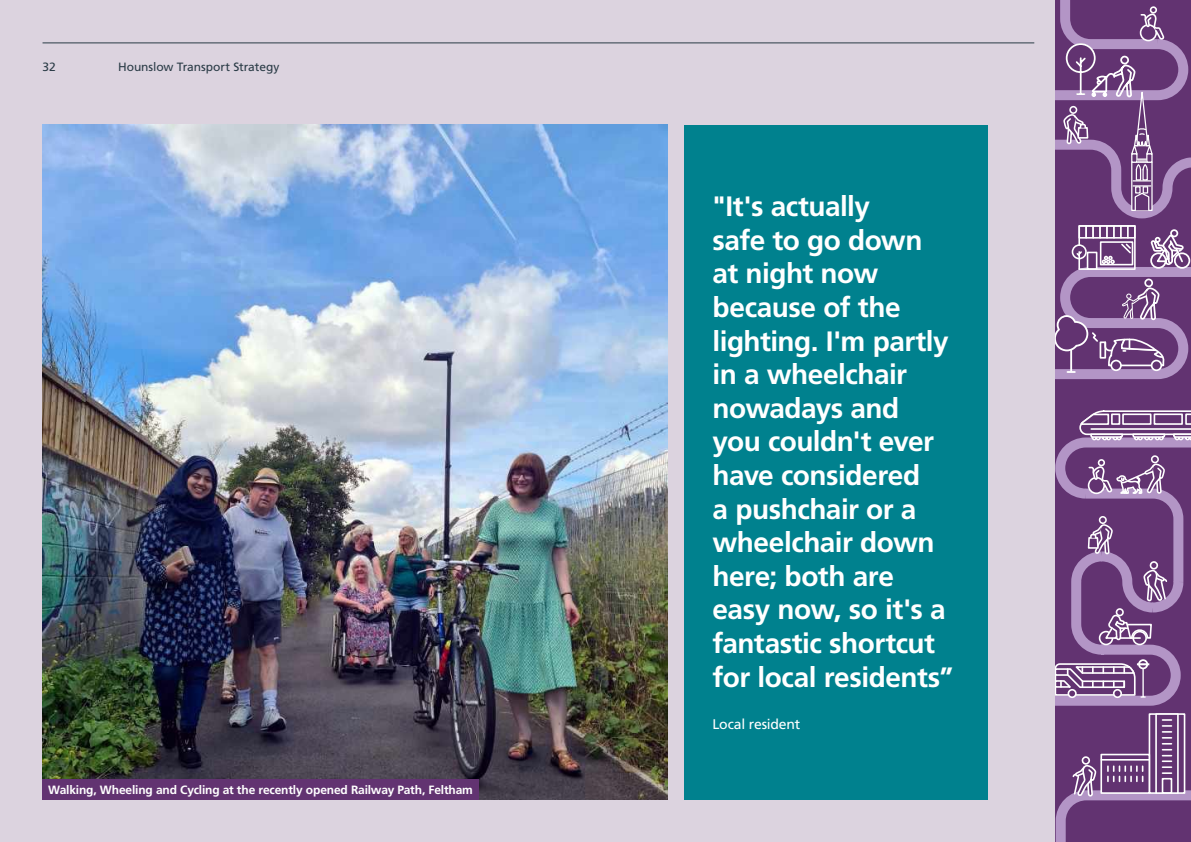
<style>
.page{position:relative;width:1191px;height:842px;background:#fff}
.page>*{position:absolute;margin:0;border:0;box-sizing:border-box;transform-origin:0 0}
.Hounslow_body{font:700 28px/33.6px "Frutiger LT Std";letter-spacing:-.02em;color:#fff}
.Hounslow_body-2{font:14px "Frutiger LT Std";letter-spacing:-.02em;color:#fff}
.Captions{font:700 12px "Frutiger LT Std";letter-spacing:-.015em;color:#fff}
.t1{font:12px "Frutiger LT Std";letter-spacing:-.005em;color:#2a3b46}
</style>
<div class="page">
<svg style="left:1054px;top:0;width:137px;height:842px;background:#744983"></svg>
<svg style="left:1054px;top:659px;width:95px;height:39px;background:#93739e"></svg>
<svg style="left:1087px;top:515px;width:27px;height:40px"></svg>
<svg style="left:1087px;top:454px;width:79px;height:46px;background:#8b6798"></svg>
<svg style="left:1142px;top:560px;width:26px;height:42px"></svg>
<svg style="left:1071px;top:755px;width:26px;height:42px"></svg>
<div style="left:1071px;top:244px;width:15px;height:15px;border:2px solid #fff;border-radius:50%"></div>
<svg style="left:1131px;top:171px;width:21px;height:40px"></svg>
<svg style="left:1135px;top:171px;width:6px;height:9px"></svg>
<svg style="left:1142px;top:171px;width:5px;height:9px"></svg>
<svg style="left:1062px;top:5px;width:103px;height:166px;background:#7c548b"></svg>
<svg style="left:1133px;top:180px;width:17px;height:32px"></svg>
<svg style="left:1135px;top:186px;width:5px;height:8px"></svg>
<svg style="left:1142px;top:186px;width:6px;height:8px"></svg>
<svg style="left:1054px;top:277px;width:111px;height:96px;background:#80598e"></svg>
<svg style="left:1075px;top:224px;width:61px;height:47px"></svg>
<svg style="left:1078px;top:410px;width:113px;height:30px"></svg>
<div style="left:1148px;top:713px;width:37px;height:81px;background:#623371;border:2px solid #fff"></div>
<div style="left:1155px;top:713px;width:23px;height:81px;background:#623371;border:2px solid #fff"></div>
<div style="left:1100px;top:754px;width:50px;height:40px;background:#623371;border:2px solid #fff"></div>
<svg style="left:1162px;top:719px;width:9px;height:55px"></svg>
<hr style="left:1101px;top:759px;width:48px;height:2px;background:#fff">
<svg style="left:1107px;top:766px;width:36px;height:15px"></svg>
<div style="left:1161px;top:778px;width:11px;height:16px;background:#623371;border:2px solid #fff"></div>
<div style="left:1116px;top:609px;width:7px;height:6px;background:#623371;border-radius:50%"></div>
<div style="left:1115px;top:608px;width:8px;height:8px;border:2px solid #fff;border-radius:50%"></div>
<svg style="left:1099px;top:632px;width:13px;height:12px"></svg>
<div style="left:1098px;top:631px;width:15px;height:14px;border:2px solid #fff;border-radius:50%"></div>
<div style="left:1132px;top:631px;width:15px;height:14px;border:2px solid #fff;border-radius:50%"></div>
<svg style="left:1103px;top:613px;width:49px;height:28px"></svg>
<div style="left:1170px;top:229px;width:8px;height:8px;border:2px solid #fff;border-radius:50%"></div>
<svg style="left:1174px;top:253px;width:15px;height:15px"></svg>
<div style="left:1174px;top:252px;width:16px;height:17px;border:2px solid #fff;border-radius:50%"></div>
<svg style="left:1149px;top:230px;width:36px;height:40px"></svg>
<div style="left:0;top:0;width:1054px;height:842px;background:#dcd3df"></div>
<hr style="left:43px;top:43px;width:991px;height:1px;background:#2a3b46">
<img style="left:43px;top:125px;width:624px;height:674px">
<div style="left:684px;top:125px;width:304px;height:674px;background:#00818e"></div>
<div style="left:43px;top:779px;width:435px;height:20px;background:#623371"></div>
<p class="t1" style="left:43px;top:60px;width:15px">32</p>
<p class="t1" style="left:118px;top:60px;width:163px">Hounslow Transport Strategy</p>
<p class="Captions" style="left:48px;top:782px;width:426px">Walking, Wheeling and Cycling at the recently opened Railway Path, Feltham</p>
<p class="Hounslow_body" style="left:712px;top:190px;width:242px">"It's actually<br>safe to go down at night now because of the lighting. I'm partly in a wheelchair nowadays and you couldn't ever have considered<br>a pushchair or a wheelchair down here; both are easy now, so it's a fantastic shortcut for local residents”</p>
<p class="Hounslow_body-2" style="left:712px;top:716px;width:89px">Local resident</p>
</div>
